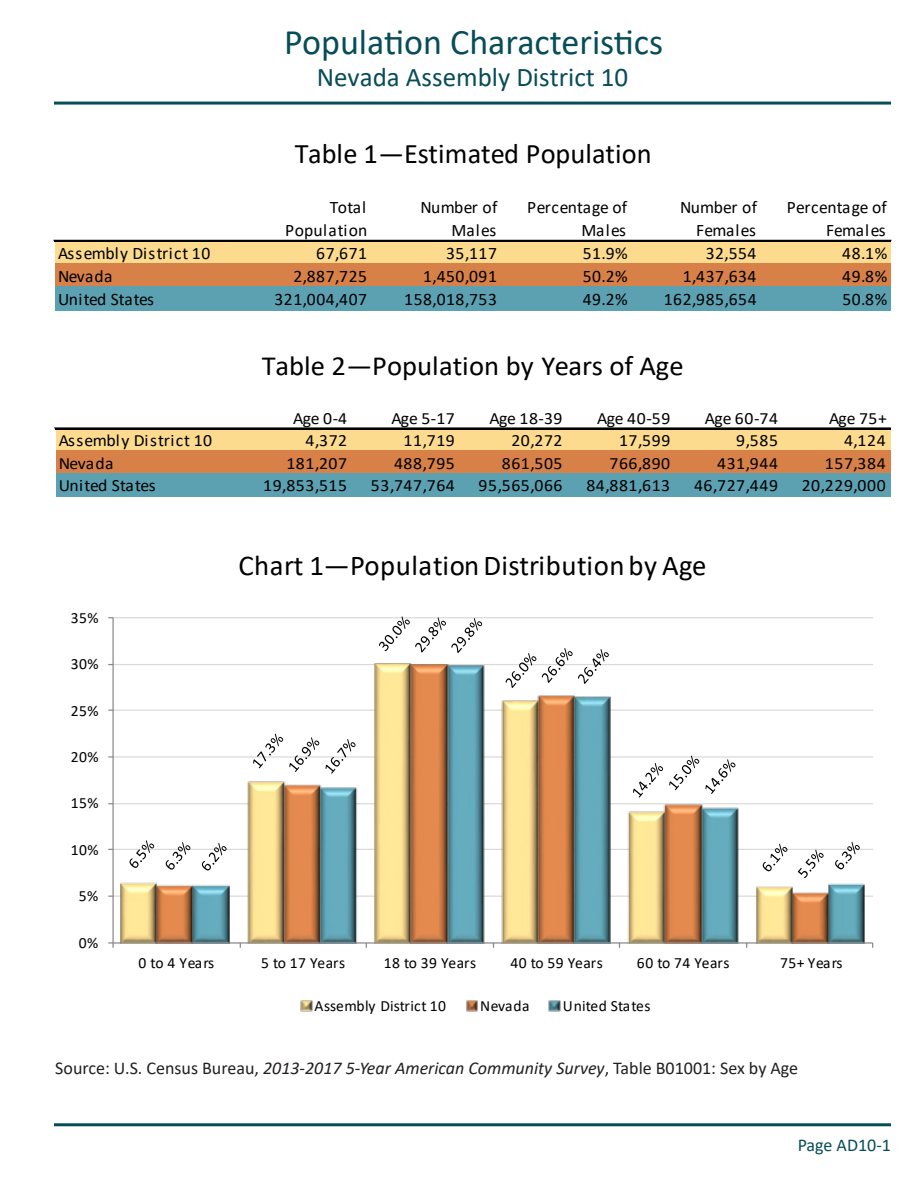
<style>
.page{position:relative;width:918px;height:1188px;background:#fff}
.page>*{position:absolute;margin:0;border:0;box-sizing:border-box;transform-origin:0 0}
.t1{font:36px "Calibri";color:#074d58}
.t2{font:28.8px "Calibri";letter-spacing:.015em;color:#000}
.t3{font:28.35px "Calibri";color:#000}
.t4{font:27.75px "Calibri";letter-spacing:-.005em;color:#000}
.t5{font:27px "Calibri";color:#074d58}
.t6{font:18px "Calibri";color:#231f20}
.t7{font:18px "Calibri";color:#074d58}
.t8{font:17.55px/23px "Calibri";letter-spacing:.03em;color:#000;text-align:right}
.t9{font:17.55px/23px "Calibri";letter-spacing:.005em;color:#000;text-align:right}
.t10{font:17.55px/23px "Calibri";letter-spacing:.01em;color:#000;text-align:right}
.t11{font:17.55px/23px "Calibri";letter-spacing:-.015em;color:#000;text-align:right}
.t12{font:17.55px/23px "Calibri";color:#000;text-align:right}
.t13{font:17.55px "Calibri";letter-spacing:-.025em;color:#000}
.t14{font:17.25px "Calibri";letter-spacing:.03em;color:#000}
.t15{font:17.25px "Calibri";letter-spacing:-.025em;color:#000}
.t16{font:15.6px "Calibri";letter-spacing:.03em;color:#000}
.t17{font:15.6px "Calibri";color:#000}
.t18{font:15.6px "Calibri";letter-spacing:.01em;color:#000}
.t19{font:15.6px "Calibri";letter-spacing:.005em;color:#000}
.s1{font-style:italic}
</style>
<div class="page">
<hr style="left:54px;top:1123px;width:837px;height:3px;background:#074d58">
<hr style="left:54px;top:102px;width:837px;height:3px;background:#074d58">
<div style="left:55px;top:240px;width:836px;height:25px;background:#fcdb8e"></div>
<div style="left:55px;top:263px;width:836px;height:25px;background:#d78047"></div>
<div style="left:55px;top:286px;width:836px;height:24px;background:#5ca1b2"></div>
<hr style="left:54px;top:240px;width:837px;height:2px;background:#000">
<div style="left:56px;top:428px;width:834px;height:24px;background:#fcdb8e"></div>
<div style="left:56px;top:450px;width:834px;height:24px;background:#d78047"></div>
<div style="left:56px;top:473px;width:834px;height:24px;background:#5ca1b2"></div>
<hr style="left:55px;top:428px;width:835px;height:1px;background:#000">
<hr style="left:113px;top:896px;width:760px;height:1px;background:#d9d9d9">
<hr style="left:113px;top:849px;width:760px;height:1px;background:#d9d9d9">
<hr style="left:113px;top:803px;width:760px;height:1px;background:#d9d9d9">
<hr style="left:113px;top:756px;width:760px;height:2px;background:#d9d9d9">
<hr style="left:113px;top:710px;width:760px;height:1px;background:#d9d9d9">
<hr style="left:113px;top:664px;width:760px;height:1px;background:#d9d9d9">
<hr style="left:113px;top:617px;width:760px;height:1px;background:#d9d9d9">
<img style="left:118px;top:709px;width:36px;height:233px">
<img style="left:154px;top:663px;width:258px;height:279px">
<img style="left:190px;top:664px;width:676px;height:278px">
<hr style="left:112px;top:618px;width:2px;height:325px;background:#868686">
<hr style="left:113px;top:942px;width:760px;height:2px;background:#868686">
<svg style="left:108px;top:942px;width:6px;height:6px"></svg>
<svg style="left:130px;top:840px;width:24px;height:28px"></svg>
<svg style="left:253px;top:734px;width:30px;height:34px"></svg>
<svg style="left:506px;top:653px;width:30px;height:35px"></svg>
<svg style="left:633px;top:763px;width:30px;height:35px"></svg>
<svg style="left:763px;top:844px;width:24px;height:27px"></svg>
<svg style="left:166px;top:842px;width:24px;height:28px"></svg>
<svg style="left:289px;top:737px;width:30px;height:35px"></svg>
<svg style="left:669px;top:756px;width:30px;height:34px"></svg>
<svg style="left:798px;top:850px;width:26px;height:28px"></svg>
<svg style="left:202px;top:843px;width:25px;height:27px"></svg>
<svg style="left:326px;top:739px;width:30px;height:35px"></svg>
<svg style="left:379px;top:616px;width:103px;height:37px"></svg>
<svg style="left:542px;top:648px;width:67px;height:36px"></svg>
<svg style="left:705px;top:759px;width:30px;height:35px"></svg>
<svg style="left:835px;top:842px;width:25px;height:27px"></svg>
<img style="left:300px;top:1000px;width:13px;height:12px">
<img style="left:466px;top:1000px;width:12px;height:12px">
<img style="left:548px;top:1000px;width:13px;height:12px">
<h1 class="t1" style="left:284px;top:17px;width:381px">Population Characteristics</h1>
<h3 class="t5" style="left:317px;top:59px;width:313px">Nevada Assembly District 10</h3>
<h3 class="t3" style="left:295px;top:134px;width:358px">Table 1—Estimated Population</h3>
<p class="t8" style="left:285px;top:195px;width:84px">Total<br>Population</p>
<p class="t12" style="left:420px;top:195px;width:79px">Number of<br>Males</p>
<p class="t10" style="left:527px;top:195px;width:102px">Percentage of<br>Males</p>
<p class="t11" style="left:680px;top:195px;width:79px">Number of<br>Females</p>
<p class="t9" style="left:787px;top:195px;width:102px">Percentage of<br>Females</p>
<p class="t8" style="left:58px;top:241px;width:154px">Assembly District 10</p>
<p class="t8" style="left:316px;top:241px;width:52px">67,671</p>
<p class="t8" style="left:446px;top:241px;width:52px">35,117</p>
<p class="t8" style="left:583px;top:241px;width:47px">51.9%</p>
<p class="t8" style="left:706px;top:241px;width:52px">32,554</p>
<p class="t8" style="left:842px;top:241px;width:47px">48.1%</p>
<p class="t8" style="left:58px;top:264px;width:56px">Nevada</p>
<p class="t8" style="left:293px;top:264px;width:75px">2,887,725</p>
<p class="t8" style="left:423px;top:264px;width:75px">1,450,091</p>
<p class="t8" style="left:583px;top:264px;width:47px">50.2%</p>
<p class="t8" style="left:683px;top:264px;width:75px">1,437,634</p>
<p class="t8" style="left:842px;top:264px;width:47px">49.8%</p>
<p class="t13" style="left:58px;top:287px;width:98px">United States</p>
<p class="t8" style="left:274px;top:287px;width:94px">321,004,407</p>
<p class="t8" style="left:404px;top:287px;width:94px">158,018,753</p>
<p class="t8" style="left:583px;top:287px;width:47px">49.2%</p>
<p class="t8" style="left:664px;top:287px;width:94px">162,985,654</p>
<p class="t8" style="left:842px;top:287px;width:47px">50.8%</p>
<h3 class="t4" style="left:262px;top:347px;width:423px">Table 2—Population by Years of Age</h3>
<p class="t14" style="left:293px;top:406px;width:55px">Age 0-4</p>
<p class="t14" style="left:391px;top:406px;width:65px">Age 5-17</p>
<p class="t14" style="left:490px;top:406px;width:75px">Age 18-39</p>
<p class="t14" style="left:597px;top:406px;width:75px">Age 40-59</p>
<p class="t14" style="left:705px;top:406px;width:75px">Age 60-74</p>
<p class="t14" style="left:829px;top:406px;width:59px">Age 75+</p>
<p class="t14" style="left:59px;top:429px;width:155px">Assembly District 10</p>
<p class="t14" style="left:305px;top:429px;width:43px">4,372</p>
<p class="t14" style="left:404px;top:429px;width:53px">11,719</p>
<p class="t14" style="left:511px;top:429px;width:53px">20,272</p>
<p class="t14" style="left:619px;top:429px;width:53px">17,599</p>
<p class="t14" style="left:736px;top:429px;width:43px">9,585</p>
<p class="t14" style="left:844px;top:429px;width:43px">4,124</p>
<p class="t14" style="left:59px;top:451px;width:56px">Nevada</p>
<p class="t14" style="left:286px;top:451px;width:62px">181,207</p>
<p class="t14" style="left:394px;top:451px;width:62px">488,795</p>
<p class="t14" style="left:502px;top:451px;width:62px">861,505</p>
<p class="t14" style="left:610px;top:451px;width:62px">766,890</p>
<p class="t14" style="left:717px;top:451px;width:62px">431,944</p>
<p class="t14" style="left:825px;top:451px;width:62px">157,384</p>
<p class="t15" style="left:59px;top:474px;width:98px">United States</p>
<p class="t14" style="left:263px;top:474px;width:85px">19,853,515</p>
<p class="t14" style="left:371px;top:474px;width:85px">53,747,764</p>
<p class="t14" style="left:479px;top:474px;width:85px">95,565,066</p>
<p class="t14" style="left:586px;top:474px;width:85px">84,881,613</p>
<p class="t14" style="left:694px;top:474px;width:85px">46,727,449</p>
<p class="t14" style="left:802px;top:474px;width:85px">20,229,000</p>
<p class="t16" style="left:71px;top:607px;width:29px">35%</p>
<p class="t16" style="left:71px;top:653px;width:29px">30%</p>
<p class="t16" style="left:71px;top:700px;width:29px">25%</p>
<p class="t16" style="left:71px;top:746px;width:29px">20%</p>
<p class="t16" style="left:71px;top:792px;width:29px">15%</p>
<p class="t16" style="left:71px;top:839px;width:29px">10%</p>
<p class="t16" style="left:79px;top:885px;width:21px">5%</p>
<p class="t16" style="left:79px;top:932px;width:21px">0%</p>
<h2 class="t2" style="left:239px;top:545px;width:469px">Chart 1—Population Distribution by Age</h2>
<p class="t16" style="left:139px;top:952px;width:77px">0 to 4 Years</p>
<p class="t19" style="left:261px;top:952px;width:86px">5 to 17 Years</p>
<p class="t16" style="left:384px;top:952px;width:94px">18 to 39 Years</p>
<p class="t16" style="left:510px;top:952px;width:94px">40 to 59 Years</p>
<p class="t16" style="left:637px;top:952px;width:94px">60 to 74 Years</p>
<p class="t16" style="left:780px;top:952px;width:64px">75+ Years</p>
<p class="t17" style="left:315px;top:995px;width:133px">Assembly District 10</p>
<p class="t16" style="left:480px;top:995px;width:51px">Nevada</p>
<p class="t18" style="left:563px;top:995px;width:89px">United States</p>
<p class="t6" style="left:55px;top:1056px;width:745px">Source: U.S. Census Bureau, <span class="s1">2013-2017 5-Year American Community Survey</span>, Table B01001: Sex by Age</p>
<p class="t7" style="left:798px;top:1132px;width:95px">Page AD10-1</p>
</div>
